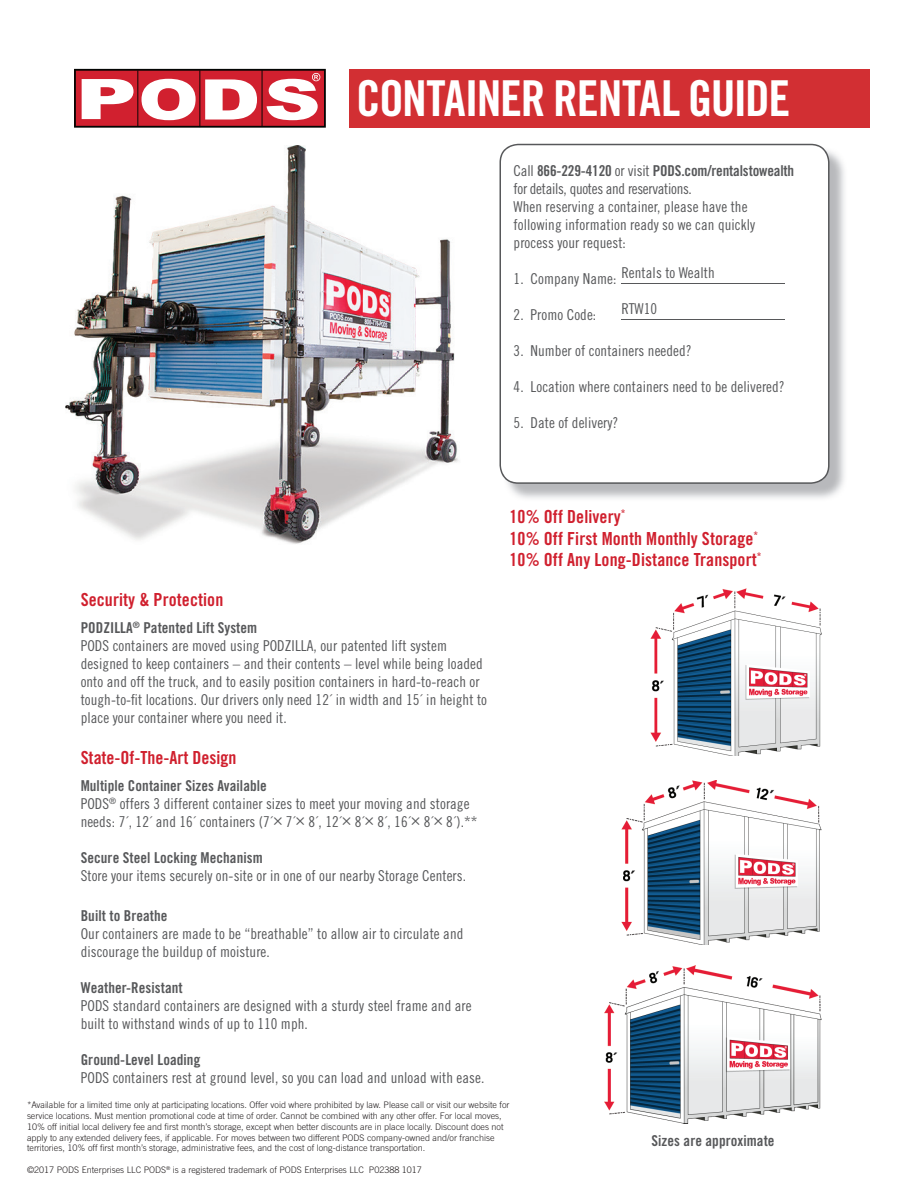
<style>
.page{position:relative;width:918px;height:1188px;background:#fff}
.page>*{position:absolute;margin:0;border:0;box-sizing:border-box;transform-origin:0 0}
.t1{font:49.5px "Trade Gothic LT Std Bd Cn 20";letter-spacing:-.03em;color:#fff}
.t2{font:18px/21.6px "Trade Gothic LT Std Bd Cn 20";letter-spacing:.005em;color:#d0202e}
.t3{font:15px/18px "Trade Gothic LT Std Cn 18";letter-spacing:.005em;color:#57585a}
.t4{font:15px "Trade Gothic LT Std Bd Cn 20";letter-spacing:.005em;color:#57585a}
.t5{font:300 9px/10.8px "Trade Gothic LT Std";color:#231f20}
.s1{font-family:"Trade Gothic LT Std Cn 18"}
</style>
<div class="page">
<img style="left:651px;top:589px;width:171px;height:167px">
<img style="left:621px;top:780px;width:201px;height:165px">
<img style="left:604px;top:966px;width:218px;height:157px">
<img style="left:65px;top:145px;width:394px;height:399px">
<svg style="left:74px;top:69px;width:252px;height:59px"></svg>
<div style="left:349px;top:69px;width:520px;height:59px;background:#d22f33"></div>
<img style="left:508px;top:151px;width:337px;height:348px">
<svg style="left:499px;top:144px;width:331px;height:340px"></svg>
<hr style="left:622px;top:283px;width:163px;height:1px;background:#57585a">
<hr style="left:622px;top:319px;width:163px;height:1px;background:#57585a">
<h1 class="t1" style="left:356px;top:68px;width:436px">CONTAINER RENTAL GUIDE</h1>
<p class="t4" style="left:514px;top:161px;width:282px"><span class="s1">Call</span> 866-229-4120 <span class="s1">or visit</span> PODS.com/rentalstowealth</p>
<p class="t3" style="left:514px;top:179px;width:243px">for details, quotes and reservations.<br>When reserving a container, please have the following information ready so we can quickly process your request:</p>
<p class="t3" style="left:514px;top:269px;width:104px">1. Company Name:</p>
<p class="t3" style="left:514px;top:305px;width:84px">2. Promo Code:</p>
<p class="t3" style="left:514px;top:341px;width:180px">3. Number of containers needed?</p>
<p class="t3" style="left:514px;top:377px;width:273px">4. Location where containers need to be delivered?</p>
<p class="t3" style="left:514px;top:413px;width:106px">5. Date of delivery?</p>
<p class="t3" style="left:621px;top:263px;width:95px">Rentals to Wealth</p>
<p class="t3" style="left:621px;top:300px;width:37px">RTW10</p>
<p class="t2" style="left:510px;top:506px;width:254px">10% Off Delivery<sup>*<br></sup>10% Off First Month Monthly Storage<sup>*<br></sup>10% Off Any Long-Distance Transport<sup>*</sup></p>
<p class="t2" style="left:81px;top:589px;width:144px">Security &amp; Protection</p>
<p class="t4" style="left:81px;top:619px;width:178px">PODZILLA<sup>®</sup> Patented Lift System</p>
<p class="t3" style="left:81px;top:637px;width:408px">PODS containers are moved using PODZILLA, our patented lift system designed to keep containers – and their contents – level while being loaded onto and off the truck, and to easily position containers in hard-to-reach or tough-to-fit locations. Our drivers only need 12´ in width and 15´ in height to place your container where you need it.</p>
<p class="t2" style="left:81px;top:746px;width:157px">State-Of-The-Art Design</p>
<p class="t4" style="left:81px;top:776px;width:188px">Multiple Container Sizes Available</p>
<p class="t3" style="left:81px;top:794px;width:398px">PODS<sup>®</sup> offers 3 different container sizes to meet your moving and storage needs: 7´, 12´ and 16´ containers (7´× 7´× 8´, 12´× 8´× 8´, 16´× 8´× 8´).**</p>
<p class="t4" style="left:81px;top:848px;width:184px">Secure Steel Locking Mechanism</p>
<p class="t3" style="left:81px;top:866px;width:387px">Store your items securely on-site or in one of our nearby Storage Centers.</p>
<p class="t4" style="left:81px;top:907px;width:88px">Built to Breathe</p>
<p class="t3" style="left:81px;top:925px;width:384px">Our containers are made to be “breathable” to allow air to circulate and discourage the buildup of moisture.</p>
<p class="t4" style="left:81px;top:979px;width:104px">Weather-Resistant</p>
<p class="t3" style="left:81px;top:997px;width:392px">PODS standard containers are designed with a sturdy steel frame and are built to withstand winds of up to 110 mph.</p>
<p class="t4" style="left:81px;top:1051px;width:121px">Ground-Level Loading</p>
<p class="t3" style="left:81px;top:1069px;width:405px">PODS containers rest at ground level, so you can load and unload with ease.</p>
<p class="t5" style="left:27px;top:1099px;width:484px">*Available for a limited time only at participating locations. Offer void where prohibited by law. Please call or visit our website for service locations. Must mention promotional code at time of order. Cannot be combined with any other offer. For local moves, 10% off initial local delivery fee and rst month’s storage, except when better discounts are in place locally. Discount does not apply to any extended delivery fees, if applicable. For moves between two different PODS company-owned and/or franchise territories, 10% off rst month’s storage, administrative fees, and the cost of long-distance transportation.</p>
<p class="t5" style="left:27px;top:1164px;width:396px">©2017 PODS Enterprises LLC PODS<sup>®</sup> is a registered trademark of PODS Enterprises LLC P02388 1017</p>
<p class="t4" style="left:652px;top:1131px;width:125px">Sizes are approximate</p>
</div>
